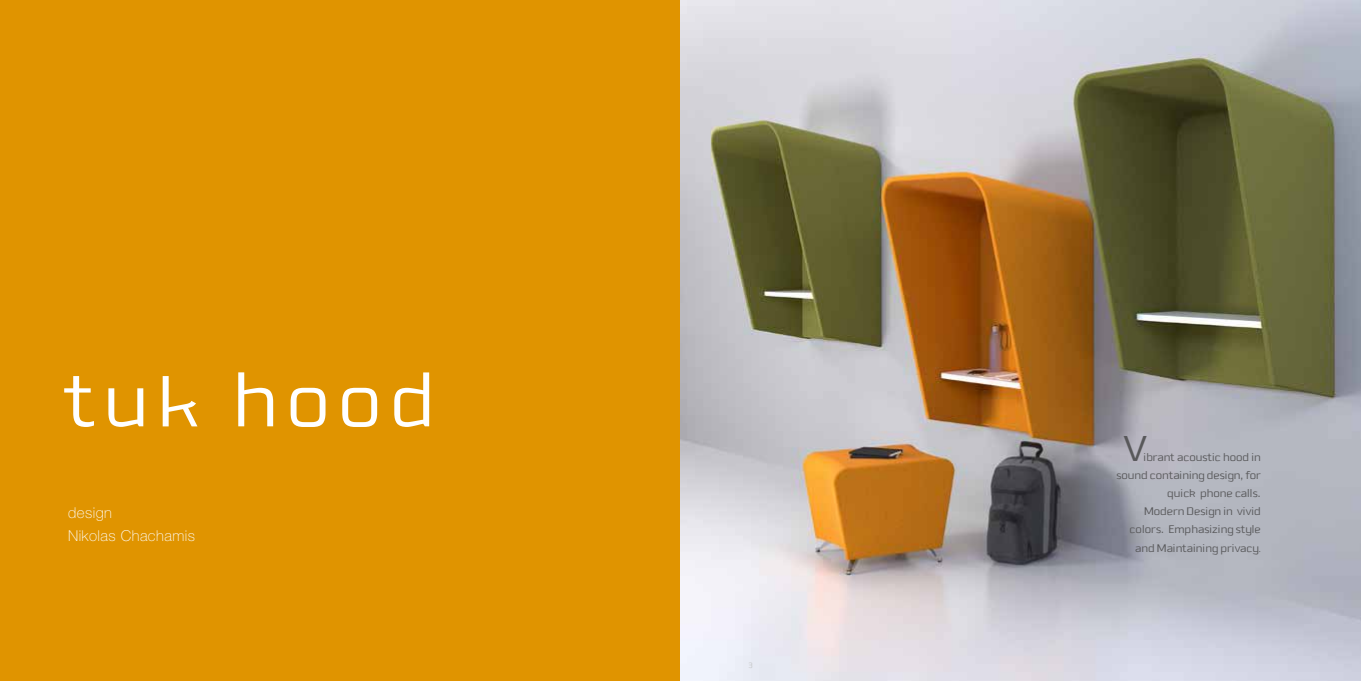
<style>
.page{position:relative;width:1361px;height:681px;background:#fff}
.page>*{position:absolute;margin:0;border:0;box-sizing:border-box;transform-origin:0 0}
.t1{font:300 39px "Downtempo";color:#58585a}
.t2{font:100 15px/22.9px "Helvetica Neue";letter-spacing:.03em;color:#fff}
.t3{font:300 12px/18px "Downtempo";color:#58585a;text-align:right}
.t4{font:300 8.5px "Downtempo";color:#c6c7c8}
.s1{font-family:"Adobe Arabic";font-weight:400}
</style>
<div class="page">
<div style="left:0;top:0;width:680px;height:680px;background:#e09400"></div>
<img style="left:680px;top:0;width:681px;height:680px">
<svg style="left:64px;top:376px;width:133px;height:51px"></svg>
<svg style="left:238px;top:372px;width:191px;height:55px"></svg>
<p class="t2" style="left:68px;top:501px;width:128px">design<br>Nikolas Chachamis</p>
<p class="t4" style="left:748px;top:660px;width:6px">3</p>
<h1 class="t1" style="left:1123px;top:426px;width:24px">V</h1>
<p class="t3" style="left:1116px;top:448px;width:146px">ibrant acoustic hood in sound containing design, for quick phone calls.<br>Modern Design in vivid colors. Emphasizing style and Maintaining privacy<span class="s1">.</span></p>
</div>
